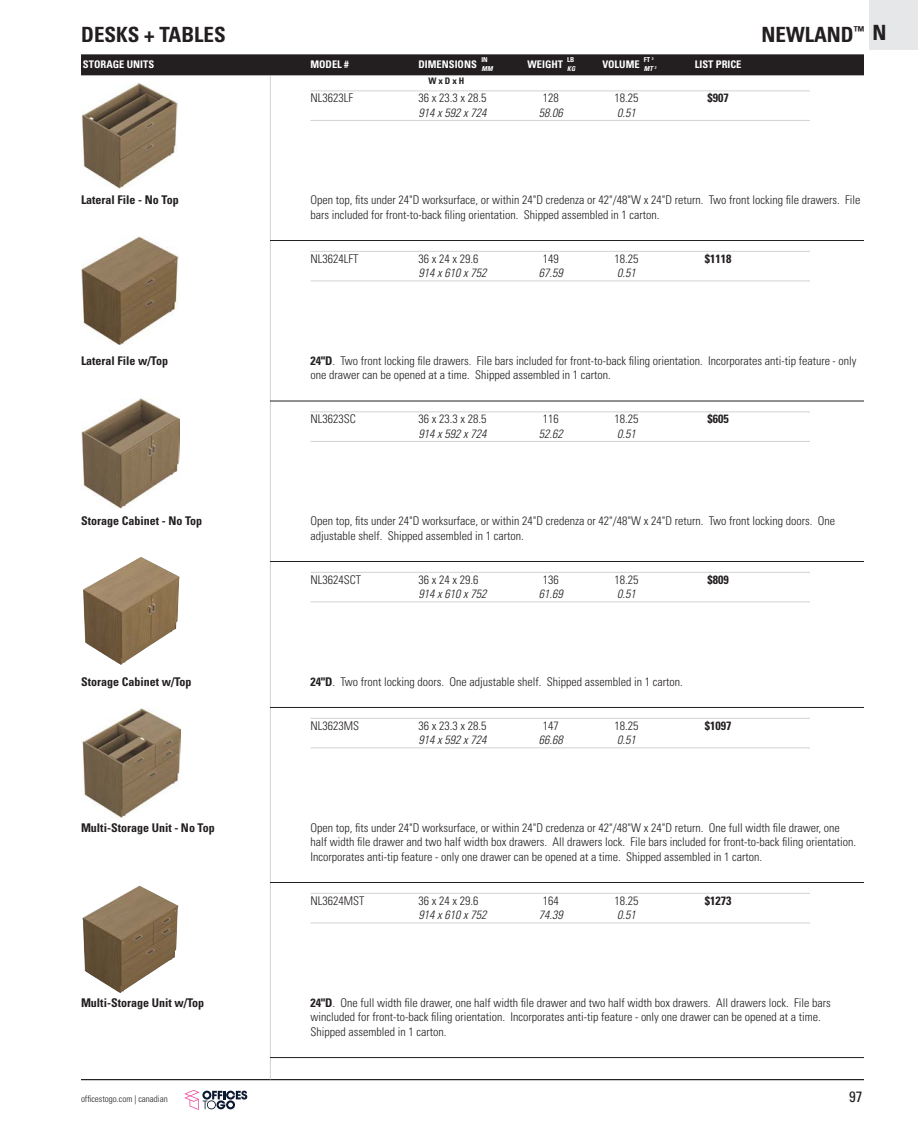
<style>
.page{position:relative;width:918px;height:1134px;background:#fff}
.page>*{position:absolute;margin:0;border:0;box-sizing:border-box;transform-origin:0 0}
.t1{font:700 condensed 21px "Univers LT Std";color:#231f20}
.t2{font:condensed 15px "Univers LT Std";color:#231f20}
.USE_-_model_description{font:300 condensed 12px/14.5px "Univers LT Std";color:#231f20}
.USE_-_model_description-2{font:700 condensed 12px "Univers LT Std";color:#231f20}
.USE_-_model_description-3{font:italic 300 condensed 12px "Univers LT Std";color:#231f20}
.CARE_-_model_header{font:700 condensed 10.5px "Univers LT Std";color:#fff}
.t3{font:300 condensed 9px "Univers LT Std";color:#231f20}
.W_x_D_x_H__OPTIONS{font:700 condensed 9px "Univers LT Std";color:#231f20}
.t4{font:700 condensed 6.75px "Univers LT Std";color:#fff}
.t5{font:italic 700 condensed 6.75px "Univers LT Std";color:#fff}
.s1{font-weight:700}
</style>
<div class="page">
<hr style="left:81px;top:1079px;width:783px;height:1px;background:#231f20">
<svg style="left:184px;top:1090px;width:63px;height:19px"></svg>
<div style="left:869px;top:0;width:49px;height:50px;background:#e6e7e9"></div>
<hr style="left:270px;top:76px;width:1px;height:1003px;background:#d1d2d4">
<hr style="left:310px;top:91px;width:500px;height:1px;background:#d1d2d4">
<hr style="left:310px;top:120px;width:500px;height:1px;background:#d1d2d4">
<hr style="left:270px;top:240px;width:594px;height:1px;background:#231f20">
<hr style="left:310px;top:251px;width:500px;height:1px;background:#d1d2d4">
<hr style="left:310px;top:281px;width:500px;height:1px;background:#d1d2d4">
<hr style="left:270px;top:401px;width:594px;height:1px;background:#231f20">
<hr style="left:310px;top:412px;width:500px;height:1px;background:#d1d2d4">
<hr style="left:310px;top:441px;width:500px;height:1px;background:#d1d2d4">
<hr style="left:270px;top:561px;width:594px;height:1px;background:#231f20">
<hr style="left:310px;top:572px;width:500px;height:1px;background:#d1d2d4">
<hr style="left:310px;top:602px;width:500px;height:1px;background:#d1d2d4">
<hr style="left:270px;top:707px;width:594px;height:1px;background:#231f20">
<hr style="left:310px;top:718px;width:500px;height:1px;background:#d1d2d4">
<hr style="left:310px;top:748px;width:500px;height:1px;background:#d1d2d4">
<hr style="left:270px;top:882px;width:594px;height:1px;background:#231f20">
<hr style="left:310px;top:893px;width:500px;height:1px;background:#d1d2d4">
<hr style="left:310px;top:923px;width:500px;height:1px;background:#d1d2d4">
<hr style="left:270px;top:1057px;width:594px;height:1px;background:#231f20">
<img style="left:81px;top:83px;width:97px;height:106px">
<img style="left:81px;top:237px;width:98px;height:108px">
<img style="left:81px;top:398px;width:99px;height:110px">
<img style="left:83px;top:557px;width:97px;height:108px">
<img style="left:81px;top:709px;width:100px;height:109px">
<img style="left:82px;top:886px;width:96px;height:107px">
<div style="left:81px;top:54px;width:783px;height:21px;background:#231f20"></div>
<h1 class="t1" style="left:81px;top:21px;width:146px">DESKS + TABLES</h1>
<h1 class="t1" style="left:762px;top:21px;width:127px">NEWLAND<sup>™</sup> N</h1>
<p class="t4" style="left:644px;top:55px;width:11px">FT <sup>3</sup></p>
<p class="t5" style="left:644px;top:64px;width:14px">MT <sup>3</sup></p>
<p class="t4" style="left:481px;top:55px;width:8px">IN</p>
<p class="t5" style="left:481px;top:64px;width:13px">MM</p>
<p class="t4" style="left:567px;top:55px;width:9px">LB</p>
<p class="t5" style="left:567px;top:64px;width:9px">KG</p>
<p class="CARE_-_model_header" style="left:83px;top:58px;width:73px">STORAGE UNITS</p>
<p class="CARE_-_model_header" style="left:311px;top:58px;width:40px">MODEL #</p>
<p class="CARE_-_model_header" style="left:419px;top:58px;width:60px">DIMENSIONS</p>
<p class="CARE_-_model_header" style="left:528px;top:58px;width:37px">WEIGHT</p>
<p class="CARE_-_model_header" style="left:602px;top:58px;width:39px">VOLUME</p>
<p class="CARE_-_model_header" style="left:695px;top:58px;width:48px">LIST PRICE</p>
<p class="W_x_D_x_H__OPTIONS" style="left:428px;top:76px;width:37px">W x D x H</p>
<p class="USE_-_model_description" style="left:310px;top:91px;width:44px">NL3623LF</p>
<p class="USE_-_model_description" style="left:418px;top:91px;width:69px">36 x 23.3 x 28.5</p>
<p class="USE_-_model_description" style="left:543px;top:91px;width:17px">128</p>
<p class="USE_-_model_description" style="left:614px;top:91px;width:25px">18.25</p>
<p class="USE_-_model_description-2" style="left:708px;top:91px;width:23px">$907</p>
<p class="USE_-_model_description-3" style="left:418px;top:106px;width:69px">914 x 592 x 724</p>
<p class="USE_-_model_description-3" style="left:539px;top:106px;width:25px">58.06</p>
<p class="USE_-_model_description-3" style="left:617px;top:106px;width:20px">0.51</p>
<p class="USE_-_model_description-2" style="left:81px;top:193px;width:99px">Lateral File - No Top</p>
<p class="USE_-_model_description" style="left:310px;top:193px;width:552px">Open top, fits under 24"D worksurface, or within 24"D credenza or 42"/48"W x 24"D return. Two front locking file drawers. File bars included for front-to-back filing orientation. Shipped assembled in 1 carton.</p>
<p class="USE_-_model_description" style="left:310px;top:251px;width:49px">NL3624LFT</p>
<p class="USE_-_model_description" style="left:418px;top:251px;width:61px">36 x 24 x 29.6</p>
<p class="USE_-_model_description" style="left:543px;top:251px;width:17px">149</p>
<p class="USE_-_model_description" style="left:614px;top:251px;width:25px">18.25</p>
<p class="USE_-_model_description-2" style="left:705px;top:251px;width:28px">$1118</p>
<p class="USE_-_model_description-3" style="left:418px;top:266px;width:69px">914 x 610 x 752</p>
<p class="USE_-_model_description-3" style="left:539px;top:266px;width:25px">67.59</p>
<p class="USE_-_model_description-3" style="left:617px;top:266px;width:20px">0.51</p>
<p class="USE_-_model_description-2" style="left:81px;top:353px;width:89px">Lateral File w/Top</p>
<p class="USE_-_model_description" style="left:310px;top:353px;width:548px"><span class="s1">24"D</span>. Two front locking file drawers. File bars included for front-to-back filing orientation. Incorporates anti-tip feature - only one drawer can be opened at a time. Shipped assembled in 1 carton.</p>
<p class="USE_-_model_description" style="left:310px;top:412px;width:47px">NL3623SC</p>
<p class="USE_-_model_description" style="left:418px;top:412px;width:69px">36 x 23.3 x 28.5</p>
<p class="USE_-_model_description" style="left:543px;top:412px;width:17px">116</p>
<p class="USE_-_model_description" style="left:614px;top:412px;width:25px">18.25</p>
<p class="USE_-_model_description-2" style="left:708px;top:412px;width:23px">$605</p>
<p class="USE_-_model_description-3" style="left:418px;top:427px;width:69px">914 x 592 x 724</p>
<p class="USE_-_model_description-3" style="left:539px;top:427px;width:25px">52.62</p>
<p class="USE_-_model_description-3" style="left:617px;top:427px;width:20px">0.51</p>
<p class="USE_-_model_description-2" style="left:81px;top:514px;width:123px">Storage Cabinet - No Top</p>
<p class="USE_-_model_description" style="left:310px;top:514px;width:526px">Open top, fits under 24"D worksurface, or within 24"D credenza or 42"/48"W x 24"D return. Two front locking doors. One adjustable shelf. Shipped assembled in 1 carton.</p>
<p class="USE_-_model_description" style="left:310px;top:572px;width:52px">NL3624SCT</p>
<p class="USE_-_model_description" style="left:418px;top:572px;width:61px">36 x 24 x 29.6</p>
<p class="USE_-_model_description" style="left:543px;top:572px;width:17px">136</p>
<p class="USE_-_model_description" style="left:614px;top:572px;width:25px">18.25</p>
<p class="USE_-_model_description-2" style="left:708px;top:572px;width:23px">$809</p>
<p class="USE_-_model_description-3" style="left:418px;top:587px;width:69px">914 x 610 x 752</p>
<p class="USE_-_model_description-3" style="left:539px;top:587px;width:25px">61.69</p>
<p class="USE_-_model_description-3" style="left:617px;top:587px;width:20px">0.51</p>
<p class="USE_-_model_description-2" style="left:81px;top:674px;width:112px">Storage Cabinet w/Top</p>
<p class="USE_-_model_description" style="left:310px;top:674px;width:374px"><span class="s1">24"D</span>. Two front locking doors. One adjustable shelf. Shipped assembled in 1 carton.</p>
<p class="USE_-_model_description" style="left:310px;top:718px;width:50px">NL3623MS</p>
<p class="USE_-_model_description" style="left:418px;top:718px;width:69px">36 x 23.3 x 28.5</p>
<p class="USE_-_model_description" style="left:543px;top:718px;width:17px">147</p>
<p class="USE_-_model_description" style="left:614px;top:718px;width:25px">18.25</p>
<p class="USE_-_model_description-2" style="left:705px;top:718px;width:28px">$1097</p>
<p class="USE_-_model_description-3" style="left:418px;top:733px;width:69px">914 x 592 x 724</p>
<p class="USE_-_model_description-3" style="left:539px;top:733px;width:25px">66.68</p>
<p class="USE_-_model_description-3" style="left:617px;top:733px;width:20px">0.51</p>
<p class="USE_-_model_description-2" style="left:81px;top:820px;width:135px">Multi-Storage Unit - No Top</p>
<p class="USE_-_model_description" style="left:310px;top:820px;width:547px">Open top, fits under 24"D worksurface, or within 24"D credenza or 42"/48"W x 24"D return. One full width file drawer, one half width file drawer and two half width box drawers. All drawers lock. File bars included for front-to-back filing orientation.<br>Incorporates anti-tip feature - only one drawer can be opened at a time. Shipped assembled in 1 carton.</p>
<p class="USE_-_model_description" style="left:310px;top:893px;width:55px">NL3624MST</p>
<p class="USE_-_model_description" style="left:418px;top:893px;width:61px">36 x 24 x 29.6</p>
<p class="USE_-_model_description" style="left:543px;top:893px;width:17px">164</p>
<p class="USE_-_model_description" style="left:614px;top:893px;width:25px">18.25</p>
<p class="USE_-_model_description-2" style="left:705px;top:893px;width:28px">$1273</p>
<p class="USE_-_model_description-3" style="left:418px;top:908px;width:69px">914 x 610 x 752</p>
<p class="USE_-_model_description-3" style="left:539px;top:908px;width:25px">74.39</p>
<p class="USE_-_model_description-3" style="left:617px;top:908px;width:20px">0.51</p>
<p class="USE_-_model_description-2" style="left:81px;top:995px;width:125px">Multi-Storage Unit w/Top</p>
<p class="USE_-_model_description" style="left:310px;top:995px;width:522px"><span class="s1">24"D</span>. One full width file drawer, one half width file drawer and two half width box drawers. All drawers lock. File bars wincluded for front-to-back filing orientation. Incorporates anti-tip feature - only one drawer can be opened at a time.<br>Shipped assembled in 1 carton.</p>
<p class="t3" style="left:81px;top:1094px;width:88px">officestogo.com | canadian</p>
<p class="t2" style="left:849px;top:1087px;width:15px">97</p>
</div>
